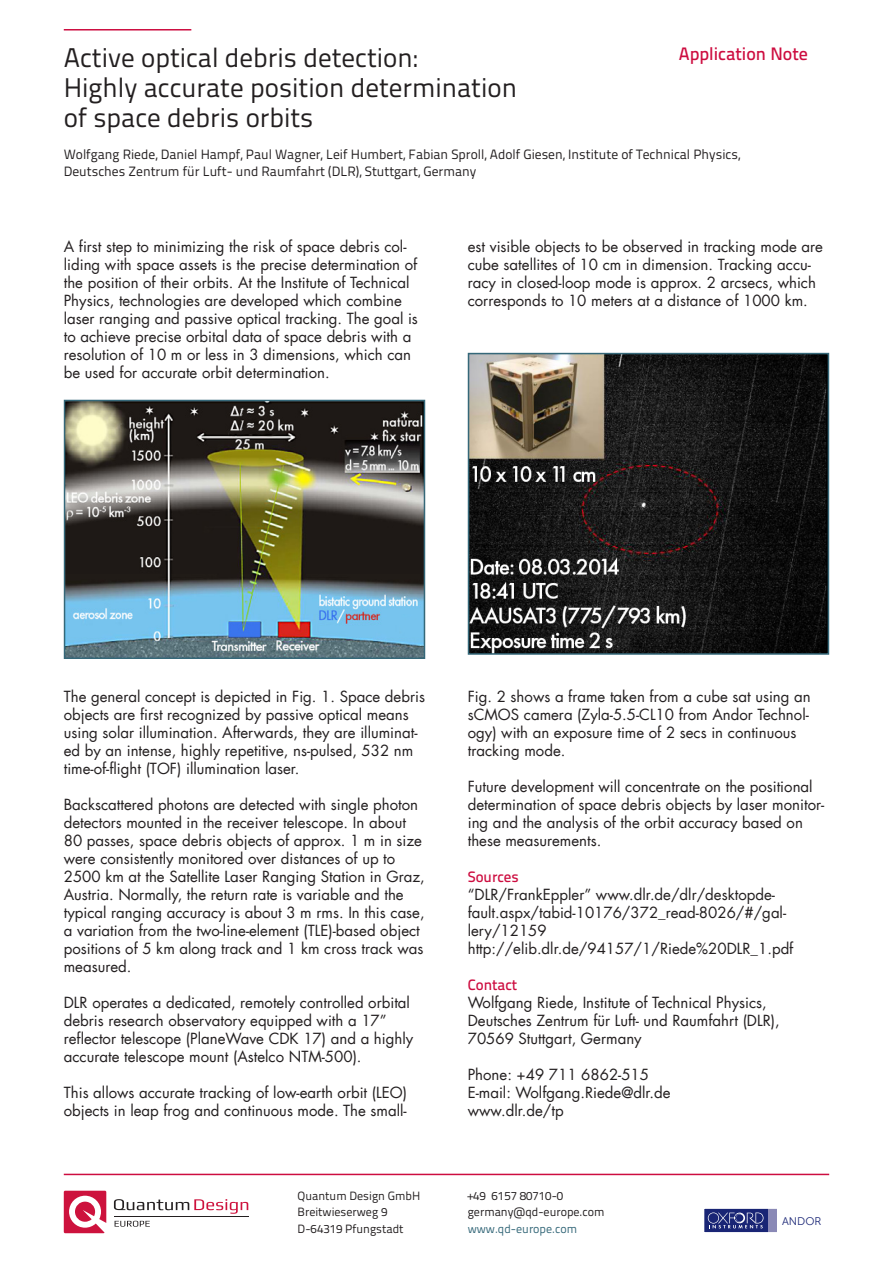
<style>
.page{position:relative;width:893px;height:1263px;background:#fff}
.page>*{position:absolute;margin:0;border:0;box-sizing:border-box;transform-origin:0 0}
.t1{font:27px/30px "Titillium Text 22 L";color:#231f20}
.t2{font:500 18px "Titillium Text 22 L";color:#cd0d40}
.aFließtext{font:15px/18px "Futura LT";color:#231f20}
.aÜberschrift_2_rot{font:500 15px "Titillium Text 22 L";color:#cd0d40}
.t3{font:13.5px/16.2px "Titillium Text 22 L";color:#231f20}
.t4{font:12px/16.8px "Titillium Text 22 L";color:#231f20}
.t5{font:12px "Titillium Text 22 L";color:#356879}
.t6{font:11.1px "Museo Sans For Dell";color:#192575}
</style>
<div class="page">
<hr style="left:64px;top:29px;width:127px;height:2px;background:#cd0d40">
<div style="left:704px;top:1208px;width:64px;height:24px;background:#192575"></div>
<div style="left:768px;top:1208px;width:9px;height:24px;background:#8a89b6"></div>
<svg style="left:708px;top:1212px;width:55px;height:16px"></svg>
<div style="left:703px;top:1208px;width:126px;height:25px;border:1px solid #fff"></div>
<hr style="left:64px;top:1174px;width:765px;height:1px;background:#cd0d40">
<svg style="left:64px;top:1191px;width:42px;height:42px"></svg>
<svg style="left:114px;top:1199px;width:134px;height:15px"></svg>
<hr style="left:114px;top:1216px;width:135px;height:1px;background:#231f20">
<svg style="left:115px;top:1221px;width:35px;height:6px"></svg>
<img style="left:67px;top:403px;width:355px;height:253px">
<div style="left:64px;top:400px;width:361px;height:259px;border:2px solid #356879"></div>
<img style="left:471px;top:356px;width:355px;height:296px">
<div style="left:468px;top:353px;width:361px;height:302px;border:2px solid #356879"></div>
<h1 class="t1" style="left:64px;top:41px;width:355px">Active optical debris detection:</h1>
<p class="t2" style="left:679px;top:40px;width:131px">Application Note</p>
<h1 class="t1" style="left:64px;top:71px;width:455px">Highly accurate position determination of space debris orbits</h1>
<p class="t3" style="left:64px;top:146px;width:678px">Wolfgang Riede, Daniel Hampf, Paul Wagner, Leif Humbert, Fabian Sproll, Adolf Giesen, Institute of Technical Physics,<br>Deutsches Zentrum für Luft- und Raumfahrt (DLR), Stuttgart, Germany</p>
<p class="aFließtext" style="left:64px;top:238px;width:356px">A first step to minimizing the risk of space debris col&shy;liding with space assets is the precise determination of the position of their orbits. At the Institute of Technical Physics, technologies are developed which combine laser ranging and passive optical tracking. The goal is to achieve precise orbital data of space debris with a resolution of 10 m or less in 3 dimensions, which can be used for accurate orbit determination.</p>
<p class="aFließtext" style="left:468px;top:238px;width:357px">est visible objects to be observed in tracking mode are cube satellites of 10 cm in dimension. Tracking accu&shy;racy in closed-loop mode is approx. 2 arcsecs, which corresponds to 10 meters at a distance of 1000 km.</p>
<p class="aFließtext" style="left:64px;top:688px;width:363px">The general concept is depicted in Fig. 1. Space debris objects are first recognized by passive optical means using solar illumination. Afterwards, they are illuminat&shy;ed by an intense, highly repetitive, ns-pulsed, 532 nm time-of-flight (TOF) illumination laser.</p>
<p class="aFließtext" style="left:64px;top:796px;width:363px">Backscattered photons are detected with single photon detectors mounted in the receiver telescope. In about 80 passes, space debris objects of approx. 1 m in size were consistently monitored over distances of up to 2500 km at the Satellite Laser Ranging Station in Graz, Austria. Normally, the return rate is variable and the typical ranging accuracy is about 3 m rms. In this case, a variation from the two-line-element (TLE)-based object positions of 5 km along track and 1 km cross track was measured.</p>
<p class="aFließtext" style="left:64px;top:994px;width:351px">DLR operates a dedicated, remotely controlled orbital debris research observatory equipped with a 17” reflector telescope (PlaneWave CDK 17) and a highly accurate telescope mount (Astelco NTM-500).</p>
<p class="aFließtext" style="left:64px;top:1084px;width:345px">This allows accurate tracking of low-earth orbit (LEO) objects in leap frog and continuous mode. The small-</p>
<p class="aFließtext" style="left:468px;top:688px;width:344px">Fig. 2 shows a frame taken from a cube sat using an sCMOS camera (Zyla-5.5-CL10 from Andor Technol&shy;ogy) with an exposure time of 2 secs in continuous tracking mode.</p>
<p class="aFließtext" style="left:468px;top:778px;width:358px">Future development will concentrate on the positional determination of space debris objects by laser monitor&shy;ing and the analysis of the orbit accuracy based on these measurements.</p>
<p class="aÜberschrift_2_rot" style="left:468px;top:865px;width:53px">Sources</p>
<p class="aFließtext" style="left:468px;top:886px;width:327px">“DLR/FrankEppler” www.dlr.de/dlr/desktopde&shy;fault.aspx/tabid-10176/372_read-8026/#/gal&shy;lery/12159 http://elib.dlr.de/94157/1/Riede%20DLR_1.pdf</p>
<p class="aÜberschrift_2_rot" style="left:468px;top:973px;width:51px">Contact</p>
<p class="aFließtext" style="left:468px;top:994px;width:314px">Wolfgang Riede, Institute of Technical Physics,<br>Deutsches Zentrum für Luft- und Raumfahrt (DLR),<br>70569 Stuttgart, Germany</p>
<p class="aFließtext" style="left:468px;top:1066px;width:204px">Phone: +49 711 6862-515<br>E-mail: Wolfgang.Riede@dlr.de www.dlr.de/tp</p>
<p class="t4" style="left:298px;top:1186px;width:124px">Quantum Design GmbH<br>Breitwieserweg 9<br>D-64319 Pfungstadt</p>
<p class="t4" style="left:468px;top:1186px;width:138px">+49 6157 80710-0 germany@qd-europe.com</p>
<p class="t5" style="left:468px;top:1220px;width:111px">www.qd-europe.com</p>
<p class="t6" style="left:782px;top:1215px;width:41px">ANDOR</p>
</div>
